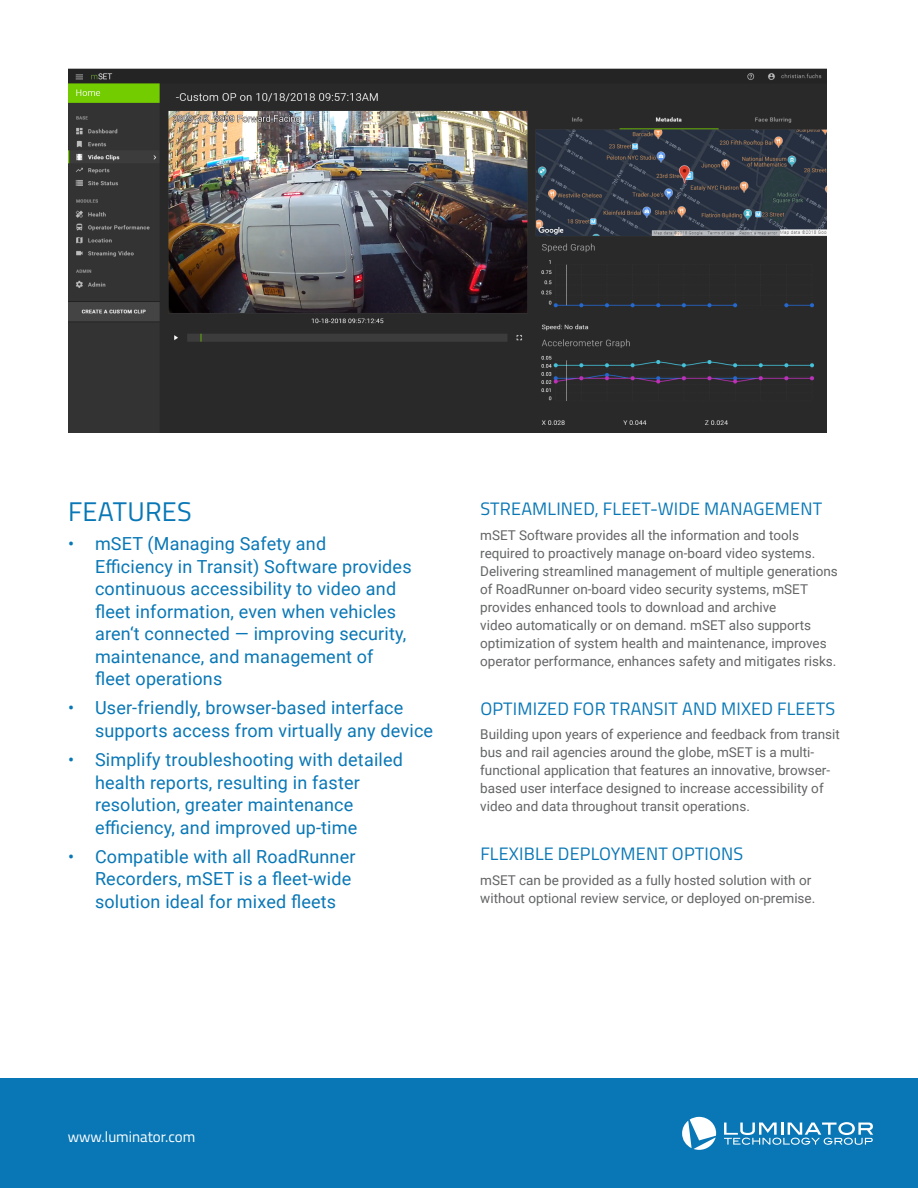
<style>
.page{position:relative;width:918px;height:1188px;background:#fff}
.page>*{position:absolute;margin:0;border:0;box-sizing:border-box;transform-origin:0 0}
.t1{font:27px "Titillium Web";letter-spacing:.01em;color:#0977b6}
.t2{font:18px/22.5px "Roboto";letter-spacing:.01em;color:#0977b6}
.t3{font:18px "Titillium Web";letter-spacing:.01em;color:#0977b6}
.t4{font:15px "Titillium Web";color:#fff}
.t5{font:13.5px/18px "Roboto";color:#636466}
</style>
<div class="page">
<div style="left:0;top:1079px;width:918px;height:109px;background:#0977b6"></div>
<svg style="left:724px;top:1122px;width:149px;height:23px"></svg>
<svg style="left:682px;top:1117px;width:34px;height:33px"></svg>
<img style="left:68px;top:68px;width:758px;height:364px">
<h1 class="t1" style="left:68px;top:492px;width:125px">FEATURES</h1>
<p class="t2" style="left:95px;top:532px;width:318px;text-indent:-27px">• mSET (Managing Safety and<br>Efficiency in Transit) Software provides continuous accessibility to video and fleet information, even when vehicles aren‘t connected — improving security, maintenance, and management of fleet operations</p>
<h2 class="t2" style="left:95px;top:696px;width:340px;text-indent:-27px">• User-friendly, browser-based interface supports access from virtually any device</h2>
<h2 class="t2" style="left:95px;top:748px;width:309px;text-indent:-27px">• Simplify troubleshooting with detailed health reports, resulting in faster resolution, greater maintenance efficiency, and improved up-time</h2>
<h2 class="t2" style="left:95px;top:845px;width:262px;text-indent:-27px">• Compatible with all RoadRunner<br>Recorders, mSET is a fleet-wide solution ideal for mixed fleets</h2>
<h2 class="t3" style="left:480px;top:496px;width:343px">STREAMLINED, FLEET-WIDE MANAGEMENT</h2>
<p class="t5" style="left:480px;top:525px;width:359px">mSET Software provides all the information and tools required to proactively manage on-board video systems.<br>Delivering streamlined management of multiple generations of RoadRunner on-board video security systems, mSET provides enhanced tools to download and archive<br>video automatically or on demand. mSET also supports optimization of system health and maintenance, improves operator performance, enhances safety and mitigates risks.</p>
<h2 class="t3" style="left:480px;top:695px;width:356px">OPTIMIZED FOR TRANSIT AND MIXED FLEETS</h2>
<p class="t5" style="left:480px;top:725px;width:361px">Building upon years of experience and feedback from transit bus and rail agencies around the globe, mSET is a multi&shy;functional application that features an innovative, browser&shy;based user interface designed to increase accessibility of video and data throughout transit operations.</p>
<h2 class="t3" style="left:480px;top:841px;width:264px">FLEXIBLE DEPLOYMENT OPTIONS</h2>
<p class="t5" style="left:480px;top:870px;width:337px">mSET can be provided as a fully hosted solution with or without optional review service, or deployed on-premise.</p>
<p class="t4" style="left:68px;top:1126px;width:129px">www.luminator.com</p>
</div>
